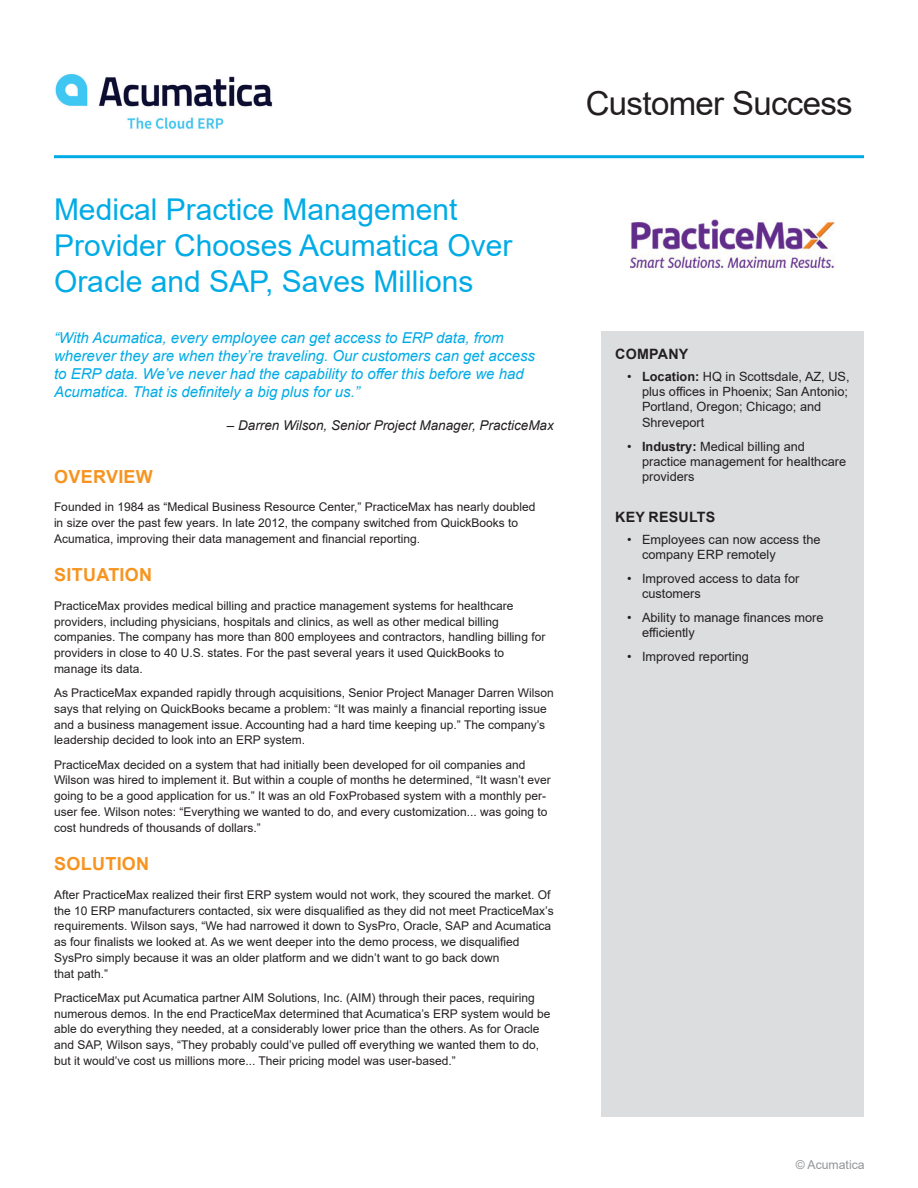
<style>
.page{position:relative;width:918px;height:1188px;background:#fff}
.page>*{position:absolute;margin:0;border:0;box-sizing:border-box;transform-origin:0 0}
.t1{font:33px "Arial";letter-spacing:-.02em;color:#231f20}
.Heading_1{font:30px/36px "Arial";color:#00abe6}
.Heading_2{font:700 18px "Arial";letter-spacing:.015em;color:#f7941f}
.t2{font:italic 15px/18px "Arial";color:#00abe6}
.Side_bar_heading_1{font:700 14.25px "Arial";letter-spacing:.015em;color:#231f20}
.t3{font:italic 13.5px "Arial";color:#231f20}
.t4{font:12.75px/15.3px "Arial";color:#231f20}
.t5{font:12.3px "Arial";color:#939598}
.Body_Text{font:12px/15.8px "Arial";color:#231f20}
.s1{font-weight:700}
</style>
<div class="page">
<hr style="left:54px;top:155px;width:810px;height:3px;background:#00abe6">
<img style="left:55px;top:74px;width:218px;height:55px">
<div style="left:601px;top:332px;width:263px;height:785px;background:#dcdddf"></div>
<img style="left:631px;top:219px;width:204px;height:52px">
<h1 class="t1" style="left:586px;top:80px;width:269px">Customer Success</h1>
<p class="Heading_1" style="left:54px;top:191px;width:460px">Medical Practice Management<br>Provider Chooses Acumatica Over<br>Oracle and SAP, Saves Millions</p>
<p class="t2" style="left:54px;top:329px;width:483px">“With Acumatica, every employee can get access to ERP data, from wherever they are when they’re traveling. Our customers can get access to ERP data. We’ve never had the capability to offer this before we had Acumatica. That is definitely a big plus for us.”</p>
<p class="t3" style="left:227px;top:416px;width:329px">– Darren Wilson, Senior Project Manager, PracticeMax</p>
<p class="Heading_2" style="left:54px;top:464px;width:100px">OVERVIEW</p>
<p class="Body_Text" style="left:54px;top:499px;width:483px">Founded in 1984 as “Medical Business Resource Center,” PracticeMax has nearly doubled in size over the past few years. In late 2012, the company switched from QuickBooks to<br>Acumatica, improving their data management and financial reporting.</p>
<p class="Heading_2" style="left:54px;top:562px;width:99px">SITUATION</p>
<p class="Body_Text" style="left:54px;top:598px;width:493px">PracticeMax provides medical billing and practice management systems for healthcare providers, including physicians, hospitals and clinics, as well as other medical billing companies. The company has more than 800 employees and contractors, handling billing for providers in close to 40 U.S. states. For the past several years it used QuickBooks to manage its data.</p>
<p class="Body_Text" style="left:54px;top:685px;width:501px">As PracticeMax expanded rapidly through acquisitions, Senior Project Manager Darren Wilson says that relying on QuickBooks became a problem: “It was mainly a financial reporting issue and a business management issue. Accounting had a hard time keeping up.” The company’s leadership decided to look into an ERP system.</p>
<p class="Body_Text" style="left:54px;top:757px;width:498px">PracticeMax decided on a system that had initially been developed for oil companies and Wilson was hired to implement it. But within a couple of months he determined, “It wasn’t ever going to be a good application for us.” It was an old FoxProbased system with a monthly per&shy;user fee. Wilson notes: “Everything we wanted to do, and every customization... was going to cost hundreds of thousands of dollars.”</p>
<p class="Heading_2" style="left:54px;top:851px;width:96px">SOLUTION</p>
<p class="Body_Text" style="left:54px;top:887px;width:501px">After PracticeMax realized their first ERP system would not work, they scoured the market. Of the 10 ERP manufacturers contacted, six were disqualified as they did not meet PracticeMax’s requirements. Wilson says, “We had narrowed it down to SysPro, Oracle, SAP and Acumatica as four finalists we looked at. As we went deeper into the demo process, we disqualified SysPro simply because it was an older platform and we didn’t want to go back down<br>that path.”</p>
<p class="Body_Text" style="left:54px;top:990px;width:498px">PracticeMax put Acumatica partner AIM Solutions, Inc. (AIM) through their paces, requiring numerous demos. In the end PracticeMax determined that Acumatica’s ERP system would be able do everything they needed, at a considerably lower price than the others. As for Oracle and SAP, Wilson says, “They probably could’ve pulled off everything we wanted them to do, but it would’ve cost us millions more... Their pricing model was user-based.”</p>
<p class="Side_bar_heading_1" style="left:615px;top:343px;width:75px">COMPANY</p>
<p class="t4" style="left:642px;top:368px;width:209px;text-indent:-15px">• <span class="s1">Location:</span> HQ in Scottsdale, AZ, US, plus offices in Phoenix; San Antonio;<br>Portland, Oregon; Chicago; and<br>Shreveport</p>
<p class="t4" style="left:642px;top:439px;width:206px;text-indent:-15px">• <span class="s1">Industry:</span> Medical billing and practice management for healthcare providers</p>
<p class="Side_bar_heading_1" style="left:615px;top:507px;width:102px">KEY RESULTS</p>
<p class="t4" style="left:642px;top:531px;width:180px;text-indent:-15px">• Employees can now access the company ERP remotely</p>
<p class="t4" style="left:642px;top:570px;width:159px;text-indent:-15px">• Improved access to data for customers</p>
<p class="t4" style="left:642px;top:610px;width:183px;text-indent:-15px">• Ability to manage finances more efficiently</p>
<p class="t4" style="left:627px;top:649px;width:123px">• Improved reporting</p>
<p class="t5" style="left:796px;top:1156px;width:70px">© Acumatica</p>
</div>
